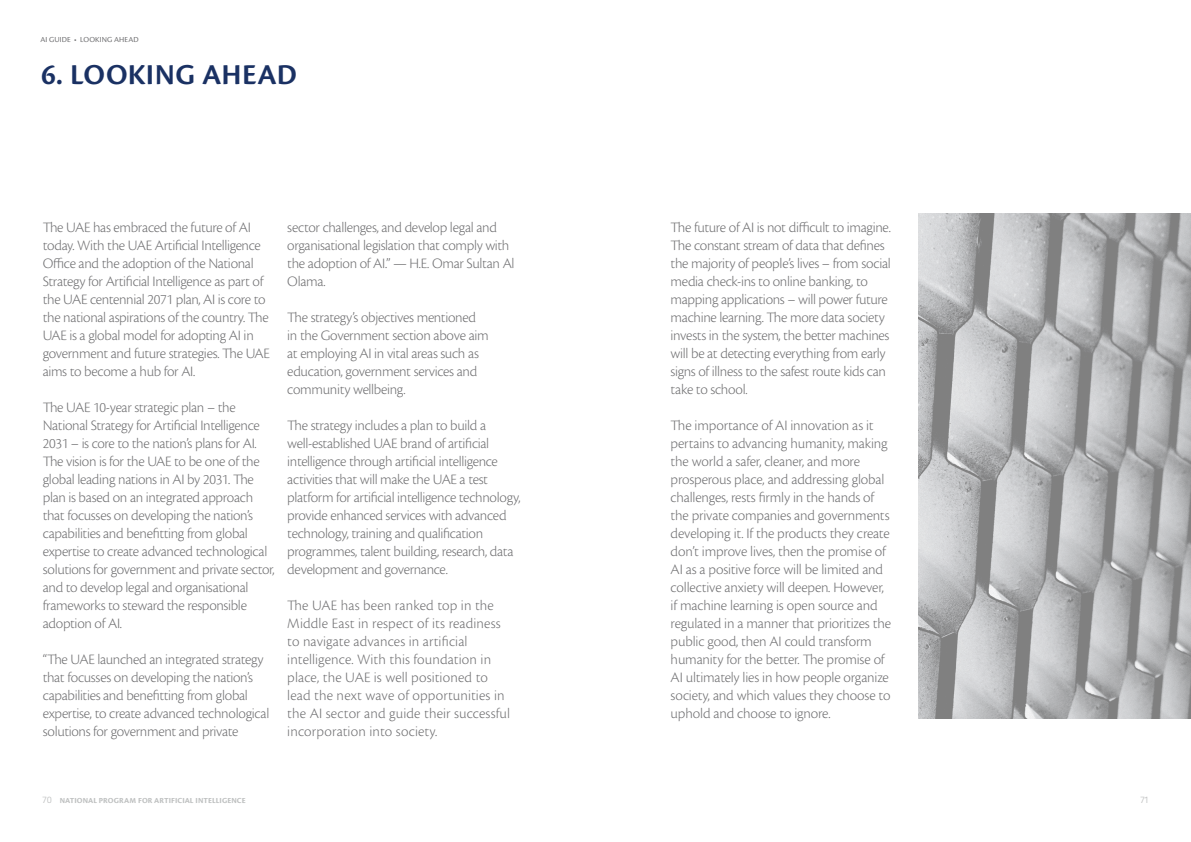
<style>
.page{position:relative;width:1191px;height:842px;background:#fff}
.page>*{position:absolute;margin:0;border:0;box-sizing:border-box;transform-origin:0 0}
.t1{font:30px "Cronos Pro Semibold Capt";letter-spacing:.015em;color:#1a3163}
.t2{font:300 15px/18px "Cronos Pro";letter-spacing:-.02em;color:#6f6f71}
.t3{font:300 15px/18px "Cronos Pro";letter-spacing:.01em;color:#6f6f71}
.t4{font:8px "Cronos Pro Bold Capt";letter-spacing:.01em;color:#bec0c0}
.t5{font:8px "Cronos Pro";letter-spacing:.015em;color:#6f6f71}
.t6{font:300 8px "FS Truman";color:#bec0c0}
.s1{font-family:"FS Truman";font-weight:300}
</style>
<div class="page">
<img style="left:918px;top:214px;width:273px;height:505px">
<p class="t5" style="left:40px;top:35px;width:100px">AI GUIDE • LOOKING AHEAD</p>
<h1 class="t1" style="left:41px;top:57px;width:257px">6. LOOKING AHEAD</h1>
<p class="t2" style="left:43px;top:218px;width:229px">The UAE has embraced the future of AI today. With the UAE Artificial Intelligence Office and the adoption of the National Strategy for Artificial Intelligence as part of the UAE centennial 2071 plan, AI is core to the national aspirations of the country. The UAE is a global model for adopting AI in government and future strategies. The UAE aims to become a hub for AI.</p>
<p class="t2" style="left:43px;top:398px;width:233px">The UAE 10-year strategic plan – the National Strategy for Artificial Intelligence 2031 – is core to the nation’s plans for AI.<br>The vision is for the UAE to be one of the global leading nations in AI by 2031. The plan is based on an integrated approach that focusses on developing the nation’s capabilities and benefitting from global expertise to create advanced technological solutions for government and private sector, and to develop legal and organisational frameworks to steward the responsible adoption of AI.</p>
<p class="t2" style="left:43px;top:650px;width:228px">“The UAE launched an integrated strategy that focusses on developing the nation’s capabilities and benefitting from global expertise, to create advanced technological solutions for government and private</p>
<p class="t2" style="left:287px;top:218px;width:229px">sector challenges, and develop legal and organisational legislation that comply with the adoption of AI.” — H.E. Omar Sultan Al Olama.</p>
<p class="t2" style="left:287px;top:308px;width:203px">The strategy’s objectives mentioned in the Government section above aim at employing AI in vital areas such as education, government services and community wellbeing.</p>
<p class="t2" style="left:287px;top:416px;width:235px">The strategy includes a plan to build a well-established UAE brand of artificial intelligence through artificial intelligence activities that will make the UAE a test platform for artificial intelligence technology, provide enhanced services with advanced technology, training and qualification programmes, talent building, research, data development and governance.</p>
<p class="t3" style="left:287px;top:596px;width:224px">The UAE has been ranked top in the Middle East in respect of its readiness to navigate advances in artificial intelligence. With this foundation in place, the UAE is well positioned to lead the next wave of opportunities in the AI sector and guide their successful incorporation into society.</p>
<p class="t2" style="left:670px;top:218px;width:222px">The future of AI is not difficult to imagine.<br>The constant stream of data that defines the majority of people’s lives – from social media check-ins to online banking, to mapping applications – will power future machine learning. The more data society invests in the system, the better machines will be at detecting everything from early signs of illness to the safest route kids can take to school.</p>
<p class="t2" style="left:670px;top:416px;width:222px">The importance of AI innovation as it pertains to advancing humanity, making the world a safer, cleaner, and more prosperous place, and addressing global challenges, rests firmly in the hands of the private companies and governments developing it. If the products they create don’t improve lives, then the promise of AI as a positive force will be limited and collective anxiety will deepen. However, if machine learning is open source and regulated in a manner that prioritizes the public good, then AI could transform humanity for the better. The promise of AI ultimately lies in how people organize society, and which values they choose to uphold and choose to ignore.</p>
<p class="t4" style="left:43px;top:796px;width:205px"><span class="s1">70</span> NATIONAL PROGRAM FOR ARTIFICIAL INTELLIGENCE</p>
<p class="t6" style="left:1140px;top:793px;width:10px">71</p>
</div>
